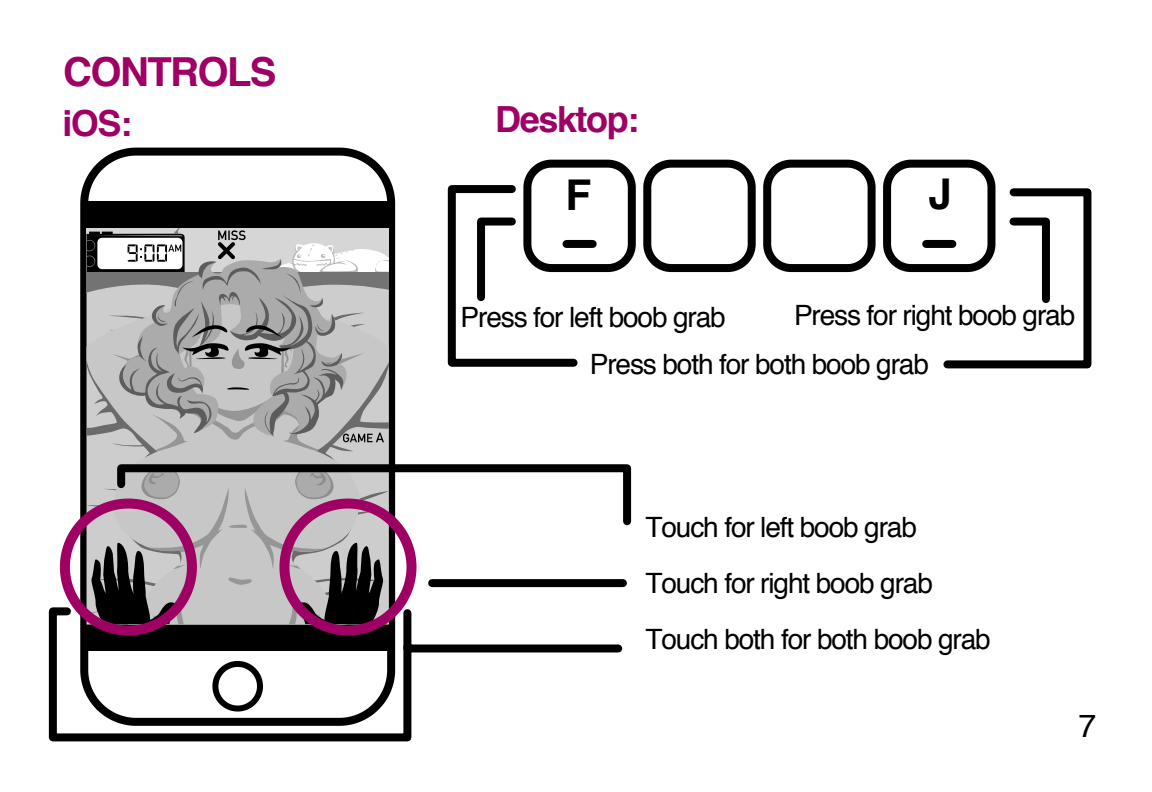
<style>
.page{position:relative;width:1152px;height:792px;background:#fff}
.page>*{position:absolute;margin:0;border:0;box-sizing:border-box;transform-origin:0 0}
.t1{font:700 42.4px "Helvetica";color:#000}
.t2{font:700 40px "Helvetica";letter-spacing:-.04em;color:#9e0063}
.t3{font:700 36px "Helvetica";letter-spacing:-.04em;color:#9e0063}
.t4{font:32px "Helvetica";color:#000}
.t5{font:28px/56px "Helvetica";letter-spacing:-.04em;color:#000}
</style>
<div class="page">
<svg style="left:643px;top:160px;width:113px;height:112px"></svg>
<svg style="left:763px;top:160px;width:113px;height:112px"></svg>
<svg style="left:80px;top:148px;width:315px;height:312px"></svg>
<div style="left:84px;top:201px;width:308px;height:450px;background:#000"></div>
<div style="left:87px;top:228px;width:302px;height:48px;background:#d6d6d6"></div>
<svg style="left:293px;top:243px;width:96px;height:29px"></svg>
<svg style="left:87px;top:272px;width:302px;height:20px"></svg>
<svg style="left:87px;top:293px;width:302px;height:167px;fill:#cdcdcd"></svg>
<svg style="left:109px;top:344px;width:255px;height:116px;fill:#c7c7c7"></svg>
<svg style="left:118px;top:258px;width:228px;height:179px"></svg>
<svg style="left:343px;top:433px;width:41px;height:9px"></svg>
<hr style="left:227px;top:387px;width:22px;height:3px;background:#000;border-radius:50%">
<svg style="left:182px;top:325px;width:49px;height:34px"></svg>
<svg style="left:243px;top:325px;width:49px;height:34px"></svg>
<svg style="left:87px;top:228px;width:98px;height:45px"></svg>
<svg style="left:218px;top:230px;width:28px;height:29px"></svg>
<svg style="left:48px;top:607px;width:364px;height:135px"></svg>
<svg style="left:60px;top:460px;width:572px;height:252px"></svg>
<svg style="left:447px;top:160px;width:189px;height:207px"></svg>
<svg style="left:883px;top:160px;width:209px;height:209px"></svg>
<h2 class="t2" style="left:63px;top:56px;width:215px">CONTROLS</h2>
<p class="t3" style="left:62px;top:109px;width:71px">iOS:</p>
<p class="t3" style="left:495px;top:105px;width:145px">Desktop:</p>
<h1 class="t1" style="left:566px;top:178px;width:27px">F</h1>
<h1 class="t1" style="left:929px;top:177px;width:25px">J</h1>
<p class="t5" style="left:590px;top:293px;width:487px;line-height:48.8px;text-indent:204px">Press for right boob grab<br>Press both for both boob grab</p>
<p class="t5" style="left:461px;top:290px;width:267px">Press for left boob grab</p>
<p class="t5" style="left:645px;top:500px;width:347px">Touch for left boob grab<br>Touch for right boob grab<br>Touch both for both boob grab</p>
<p class="t4" style="left:1078px;top:713px;width:19px">7</p>
</div>
